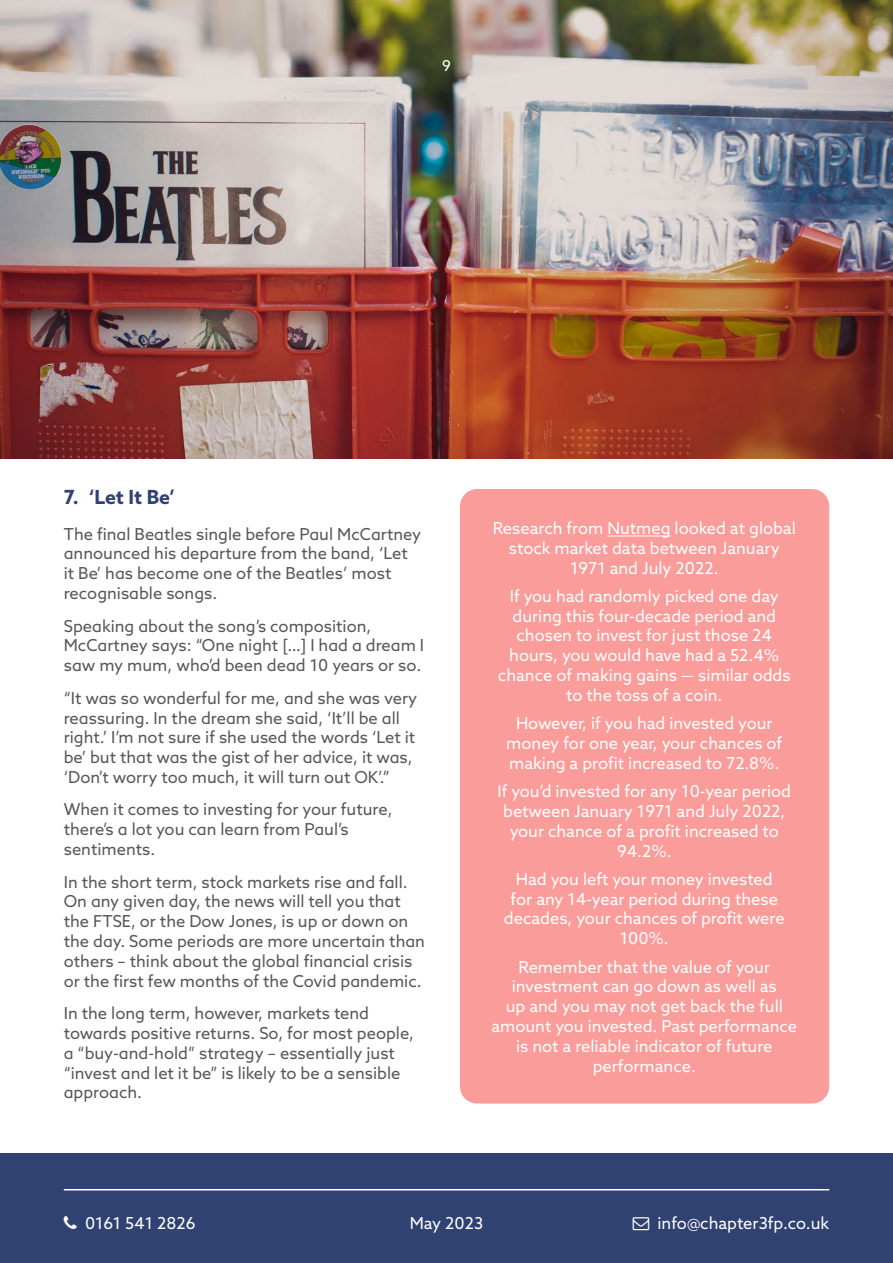
<style>
.page{position:relative;width:893px;height:1263px;background:#fff}
.page>*{position:absolute;margin:0;border:0;box-sizing:border-box;transform-origin:0 0}
.t1{font:700 19.5px "Azo Sans";letter-spacing:-.005em;color:#304271}
.t2{font:16.5px/19.8px "Azo Sans";color:#575756}
.t3{font:16.5px/19.8px "Azo Sans";color:#fff;text-align:center}
.t4{font:15px "Azo Sans";color:#fff}
</style>
<div class="page">
<img style="left:0;top:0;width:893px;height:458px">
<div style="left:0;top:1153px;width:893px;height:110px;background:#304271"></div>
<hr style="left:64px;top:1189px;width:765px;height:1px;background:#fff">
<div style="left:460px;top:489px;width:369px;height:614px;background:#fa9c99;border-radius:17px"></div>
<hr style="left:607px;top:535px;width:64px;height:1px;background:#fff">
<p class="t4" style="left:442px;top:56px;width:10px">9</p>
<p class="t1" style="left:64px;top:484px;width:112px">7. ‘Let It Be’</p>
<p class="t2" style="left:64px;top:524px;width:359px">The final Beatles single before Paul McCartney announced his departure from the band, ‘Let it Be’ has become one of the Beatles’ most recognisable songs.</p>
<p class="t2" style="left:64px;top:615px;width:362px">Speaking about the song’s composition,<br>McCartney says: “One night […] I had a dream I saw my mum, who’d been dead 10 years or so.</p>
<p class="t2" style="left:64px;top:688px;width:355px">“It was so wonderful for me, and she was very reassuring. In the dream she said, ‘It’ll be all right.’ I’m not sure if she used the words ‘Let it be’ but that was the gist of her advice, it was, ‘Don’t worry too much, it will turn out OK’.”</p>
<p class="t2" style="left:64px;top:799px;width:330px">When it comes to investing for your future, there’s a lot you can learn from Paul’s sentiments.</p>
<p class="t2" style="left:64px;top:872px;width:363px">In the short term, stock markets rise and fall.<br>On any given day, the news will tell you that the FTSE, or the Dow Jones, is up or down on the day. Some periods are more uncertain than others – think about the global financial crisis or the first few months of the Covid pandemic.</p>
<p class="t2" style="left:64px;top:1003px;width:352px">In the long term, however, markets tend towards positive returns. So, for most people, a “buy-and-hold” strategy – essentially just “invest and let it be” is likely to be a sensible approach.</p>
<p class="t3" style="left:493px;top:518px;width:305px">Research from Nutmeg looked at global stock market data between January<br>1971 and July 2022.</p>
<p class="t3" style="left:498px;top:586px;width:294px">If you had randomly picked one day during this four-decade period and chosen to invest for just those 24 hours, you would have had a 52.4% chance of making gains — similar odds to the toss of a coin.</p>
<p class="t3" style="left:506px;top:713px;width:278px">However, if you had invested your money for one year, your chances of making a profit increased to 72.8%.</p>
<p class="t3" style="left:497px;top:781px;width:295px">If you’d invested for any 10-year period between January 1971 and July 2022, your chance of a profit increased to<br>94.2%.</p>
<p class="t3" style="left:504px;top:869px;width:282px">Had you left your money invested for any 14-year period during these decades, your chances of profit were<br>100%.</p>
<p class="t3" style="left:491px;top:956px;width:307px">Remember that the value of your investment can go down as well as<br>up and you may not get back the full amount you invested. Past performance is not a reliable indicator of future performance.</p>
<p class="t3" style="left:85px;top:1213px;width:112px">0161 541 2826</p>
<p class="t3" style="left:657px;top:1213px;width:173px">info@chapter3fp.co.uk</p>
<p class="t3" style="left:410px;top:1213px;width:75px">May 2023</p>
</div>
